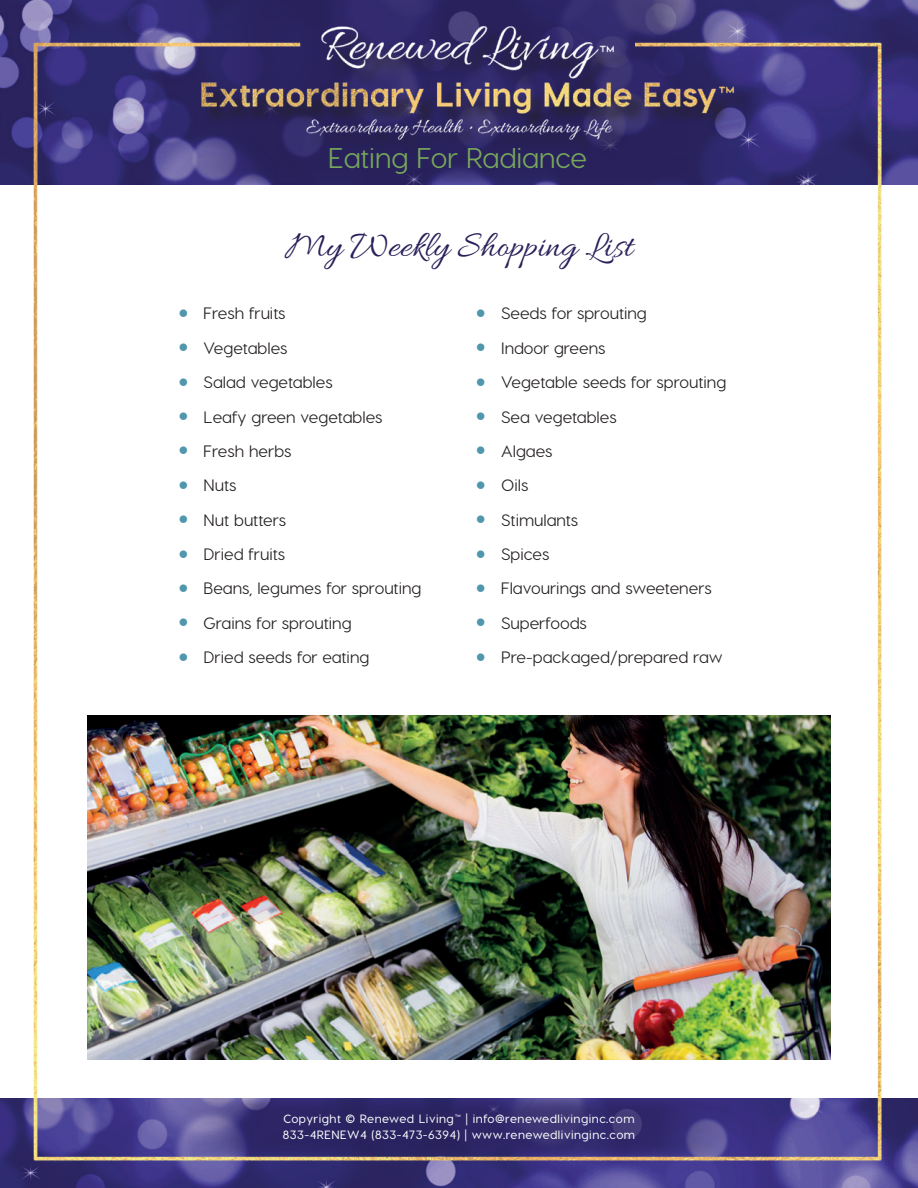
<style>
.page{position:relative;width:918px;height:1188px;background:#fff}
.page>*{position:absolute;margin:0;border:0;box-sizing:border-box;transform-origin:0 0}
.t1{font:37.5px "Allura";color:#282059}
.t2{font:500 28.5px "Visby CF";color:#77a85c}
.t3{font:500 16.5px "Visby CF";color:#231f20}
.t4{font:600 12px/16.2px "Visby CF";letter-spacing:.04em;color:#fff}
.s1{font-family:"Arial";font-weight:400;font-size:30px;color:#5097ae}
</style>
<div class="page">
<img style="left:0;top:1098px;width:918px;height:90px">
<img style="left:0;top:0;width:918px;height:185px">
<img style="left:15px;top:1px;width:887px;height:1187px">
<img style="left:171px;top:0;width:576px;height:187px">
<img style="left:88px;top:716px;width:742px;height:344px">
<h2 class="t2" style="left:329px;top:141px;width:260px">Eating For Radiance</h2>
<h1 class="t1" style="left:285px;top:225px;width:349px">My Weekly Shopping List</h1>
<p class="t3" style="left:178px;top:303px;width:109px"><span class="s1">•</span> Fresh fruits</p>
<p class="t3" style="left:178px;top:338px;width:111px"><span class="s1">•</span> Vegetables</p>
<p class="t3" style="left:178px;top:372px;width:156px"><span class="s1">•</span> Salad vegetables</p>
<p class="t3" style="left:178px;top:407px;width:206px"><span class="s1">•</span> Leafy green vegetables</p>
<p class="t3" style="left:178px;top:441px;width:115px"><span class="s1">•</span> Fresh herbs</p>
<p class="t3" style="left:178px;top:475px;width:60px"><span class="s1">•</span> Nuts</p>
<p class="t3" style="left:178px;top:510px;width:110px"><span class="s1">•</span> Nut butters</p>
<p class="t3" style="left:178px;top:544px;width:108px"><span class="s1">•</span> Dried fruits</p>
<p class="t3" style="left:178px;top:579px;width:245px"><span class="s1">•</span> Beans, legumes for sprouting</p>
<p class="t3" style="left:178px;top:613px;width:175px"><span class="s1">•</span> Grains for sprouting</p>
<p class="t3" style="left:178px;top:647px;width:193px"><span class="s1">•</span> Dried seeds for eating</p>
<p class="t3" style="left:476px;top:303px;width:173px"><span class="s1">•</span> Seeds for sprouting</p>
<p class="t3" style="left:476px;top:338px;width:131px"><span class="s1">•</span> Indoor greens</p>
<p class="t3" style="left:476px;top:372px;width:252px"><span class="s1">•</span> Vegetable seeds for sprouting</p>
<p class="t3" style="left:476px;top:407px;width:143px"><span class="s1">•</span> Sea vegetables</p>
<p class="t3" style="left:476px;top:441px;width:78px"><span class="s1">•</span> Algaes</p>
<p class="t3" style="left:476px;top:475px;width:54px"><span class="s1">•</span> Oils</p>
<p class="t3" style="left:476px;top:510px;width:104px"><span class="s1">•</span> Stimulants</p>
<p class="t3" style="left:476px;top:544px;width:75px"><span class="s1">•</span> Spices</p>
<p class="t3" style="left:476px;top:579px;width:238px"><span class="s1">•</span> Flavourings and sweeteners</p>
<p class="t3" style="left:476px;top:613px;width:113px"><span class="s1">•</span> Superfoods</p>
<p class="t3" style="left:476px;top:647px;width:249px"><span class="s1">•</span> Pre-packaged/prepared raw</p>
<p class="t4" style="left:283px;top:1111px;width:354px">Copyright © Renewed Living™ | info@renewedlivinginc.com<br>833-4RENEW4 (833-473-6394) | www.renewedlivinginc.com</p>
</div>
